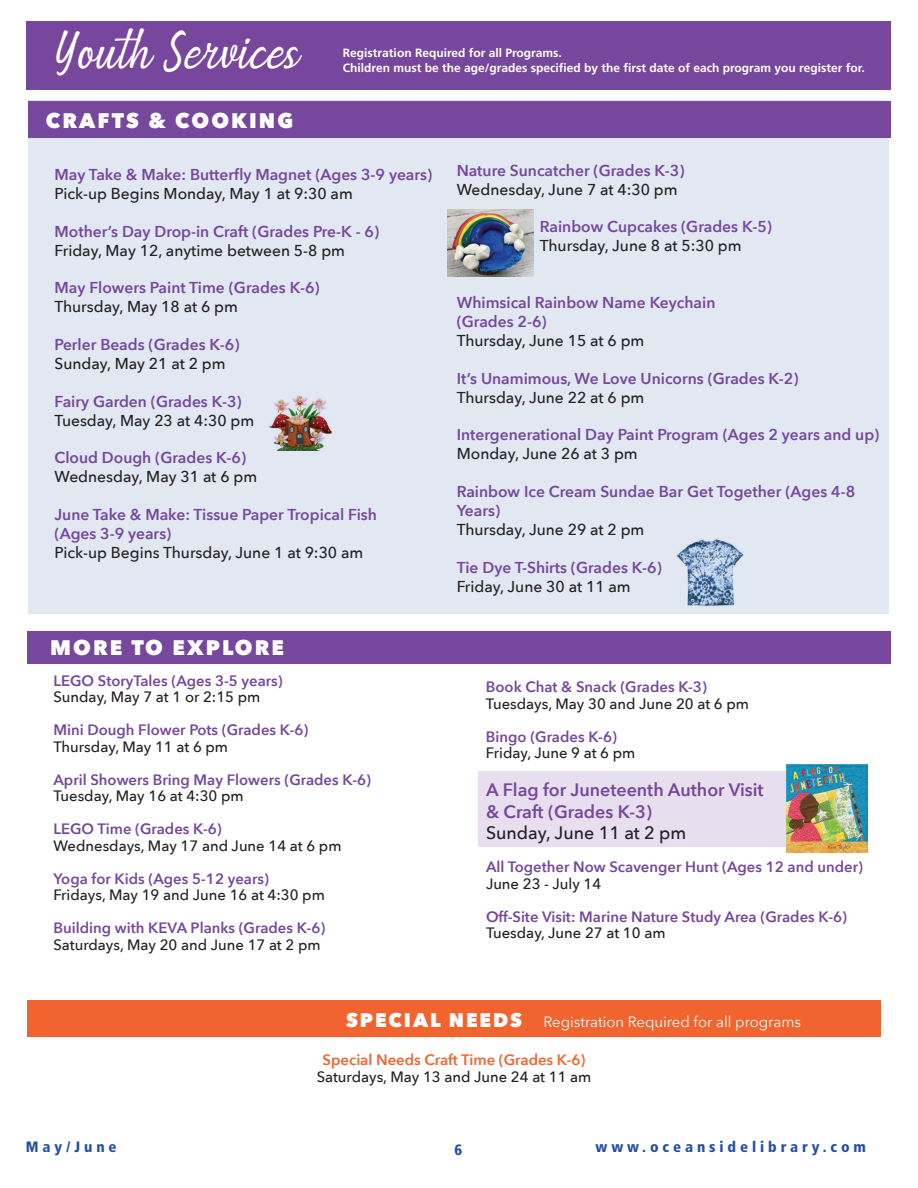
<style>
.page{position:relative;width:918px;height:1188px;background:#fff}
.page>*{position:absolute;margin:0;border:0;box-sizing:border-box;transform-origin:0 0}
.t1{font:43.8px "Being Love";letter-spacing:.02em;color:#fff}
.t2{font:800 21px "Avenir Next";letter-spacing:.1em;color:#fff}
.t3{font:800 19.5px "Avenir Next";letter-spacing:.1em;color:#fff}
.t4{font:600 18px/21.6px "Avenir Next";color:#76479c}
.t5{font:600 15.75px/18.9px "Avenir Next";color:#76479c}
.t6{font:600 15px/16.5px "Avenir Next";color:#76479c}
.t7{font:500 15px/16.5px "Avenir Next";color:#231f20}
.t8{font:600 15px/16.5px "Avenir Next";color:#f2642f;text-align:center}
.t9{font:15px "Avenir Next";color:#fff}
.t10{font:900 condensed 15px "Frutiger LT Std";letter-spacing:.26em;color:#2350a1}
.t11{font:700 12px/15px "Frutiger LT Std";color:#fff}
.s1{font-weight:500;color:#231f20}
.s2{font-weight:600;color:#76479c}
</style>
<div class="page">
<div style="left:478px;top:771px;width:372px;height:75px;background:#e7dfee"></div>
<div style="left:28px;top:100px;width:861px;height:513px;background:#e2e8f2"></div>
<div style="left:27px;top:632px;width:864px;height:32px;background:#76479c"></div>
<div style="left:27px;top:1000px;width:854px;height:37px;background:#f2642f"></div>
<div style="left:27px;top:22px;width:864px;height:68px;background:#76479c"></div>
<div style="left:28px;top:102px;width:863px;height:36px;background:#76479c"></div>
<img style="left:786px;top:765px;width:82px;height:88px">
<img style="left:447px;top:210px;width:86px;height:66px">
<img style="left:269px;top:395px;width:63px;height:56px">
<img style="left:677px;top:539px;width:67px;height:67px">
<p class="t1" style="left:55px;top:15px;width:248px">Youth Services</p>
<p class="t2" style="left:46px;top:107px;width:249px">CRAFTS &amp; COOKING</p>
<p class="t11" style="left:343px;top:45px;width:523px">Registration Required for all Programs.<br>Children must be the age/grades specified by the first date of each program you register for.</p>
<p class="t11" style="left:523px;top:54px;width:220px">Registration Required for all Programs.</p>
<p class="t5" style="left:55px;top:165px;width:379px">May Take &amp; Make: Butterfly Magnet (Ages 3-9 years)<br><span class="s1">Pick-up Begins Monday, May 1 at 9:30 am</span></p>
<p class="t5" style="left:55px;top:221px;width:326px">Mother’s Day Drop-in Craft (Grades Pre-K - 6)<br><span class="s1">Friday, May 12, anytime between 5-8 pm</span></p>
<p class="t5" style="left:55px;top:278px;width:267px">May Flowers Paint Time (Grades K-6)<br><span class="s1">Thursday, May 18 at 6 pm</span></p>
<p class="t5" style="left:55px;top:335px;width:186px">Perler Beads (Grades K-6)<br><span class="s1">Sunday, May 21 at 2 pm</span></p>
<p class="t5" style="left:55px;top:391px;width:201px">Fairy Garden (Grades K-3)<br><span class="s1">Tuesday, May 23 at 4:30 pm</span></p>
<p class="t5" style="left:55px;top:448px;width:204px">Cloud Dough (Grades K-6)<br><span class="s1">Wednesday, May 31 at 6 pm</span></p>
<p class="t5" style="left:55px;top:505px;width:324px">June Take &amp; Make: Tissue Paper Tropical Fish (Ages 3-9 years)<br><span class="s1">Pick-up Begins Thursday, June 1 at 9:30 am</span></p>
<p class="t2" style="left:50px;top:634px;width:236px">MORE TO EXPLORE</p>
<p class="t6" style="left:53px;top:672px;width:231px">LEGO StoryTales (Ages 3-5 years)<br><span class="s1">Sunday, May 7 at 1 or 2:15 pm</span></p>
<p class="t6" style="left:53px;top:721px;width:257px">Mini Dough Flower Pots (Grades K-6)<br><span class="s1">Thursday, May 11 at 6 pm</span></p>
<p class="t6" style="left:53px;top:771px;width:319px">April Showers Bring May Flowers (Grades K-6)<br><span class="s1">Tuesday, May 16 at 4:30 pm</span></p>
<p class="t7" style="left:53px;top:820px;width:290px"><span class="s2">LEGO Time (Grades K-6)<br></span>Wednesdays, May 17 and June 14 at 6 pm</p>
<p class="t7" style="left:53px;top:870px;width:273px"><span class="s2">Yoga for Kids (Ages 5-12 years)<br></span>Fridays, May 19 and June 16 at 4:30 pm</p>
<p class="t6" style="left:53px;top:919px;width:273px">Building with KEVA Planks (Grades K-6)<br><span class="s1">Saturdays, May 20 and June 17 at 2 pm</span></p>
<p class="t5" style="left:457px;top:160px;width:229px">Nature Suncatcher (Grades K-3)<br><span class="s1">Wednesday, June 7 at 4:30 pm</span></p>
<p class="t5" style="left:540px;top:217px;width:234px">Rainbow Cupcakes (Grades K-5)<br><span class="s1">Thursday, June 8 at 5:30 pm</span></p>
<p class="t5" style="left:457px;top:293px;width:260px">Whimsical Rainbow Name Keychain (Grades 2-6)<br><span class="s1">Thursday, June 15 at 6 pm</span></p>
<p class="t5" style="left:457px;top:368px;width:343px">It’s Unamimous, We Love Unicorns (Grades K-2)<br><span class="s1">Thursday, June 22 at 6 pm</span></p>
<p class="t5" style="left:457px;top:425px;width:424px">Intergenerational Day Paint Program (Ages 2 years and up)<br><span class="s1">Monday, June 26 at 3 pm</span></p>
<p class="t5" style="left:457px;top:482px;width:400px">Rainbow Ice Cream Sundae Bar Get Together (Ages 4-8<br>Years)<br><span class="s1">Thursday, June 29 at 2 pm</span></p>
<p class="t5" style="left:457px;top:557px;width:207px">Tie Dye T-Shirts (Grades K-6)<br><span class="s1">Friday, June 30 at 11 am</span></p>
<p class="t7" style="left:486px;top:678px;width:265px"><span class="s2">Book Chat &amp; Snack (Grades K-3)<br></span>Tuesdays, May 30 and June 20 at 6 pm</p>
<p class="t7" style="left:486px;top:728px;width:151px"><span class="s2">Bingo (Grades K-6)<br></span>Friday, June 9 at 6 pm</p>
<p class="t4" style="left:486px;top:779px;width:279px">A Flag for Juneteenth Author Visit &amp; Craft (Grades K-3)<br><span class="s1">Sunday, June 11 at 2 pm</span></p>
<p class="t6" style="left:486px;top:859px;width:379px">All Together Now Scavenger Hunt (Ages 12 and under)<br><span class="s1">June 23 - July 14</span></p>
<p class="t6" style="left:486px;top:908px;width:363px">Off-Site Visit: Marine Nature Study Area (Grades K-6)<br><span class="s1">Tuesday, June 27 at 10 am</span></p>
<p class="t3" style="left:346px;top:1008px;width:178px">SPECIAL NEEDS</p>
<p class="t9" style="left:544px;top:1009px;width:259px">Registration Required for all programs</p>
<p class="t8" style="left:317px;top:1051px;width:276px">Special Needs Craft Time (Grades K-6)<br><span class="s1">Saturdays, May 13 and June 24 at 11 am</span></p>
<p class="t10" style="left:26px;top:1137px;width:92px">May/June</p>
<p class="t10" style="left:596px;top:1137px;width:272px">www.oceansidelibrary.com</p>
<p class="t10" style="left:455px;top:1140px;width:9px">6</p>
</div>
